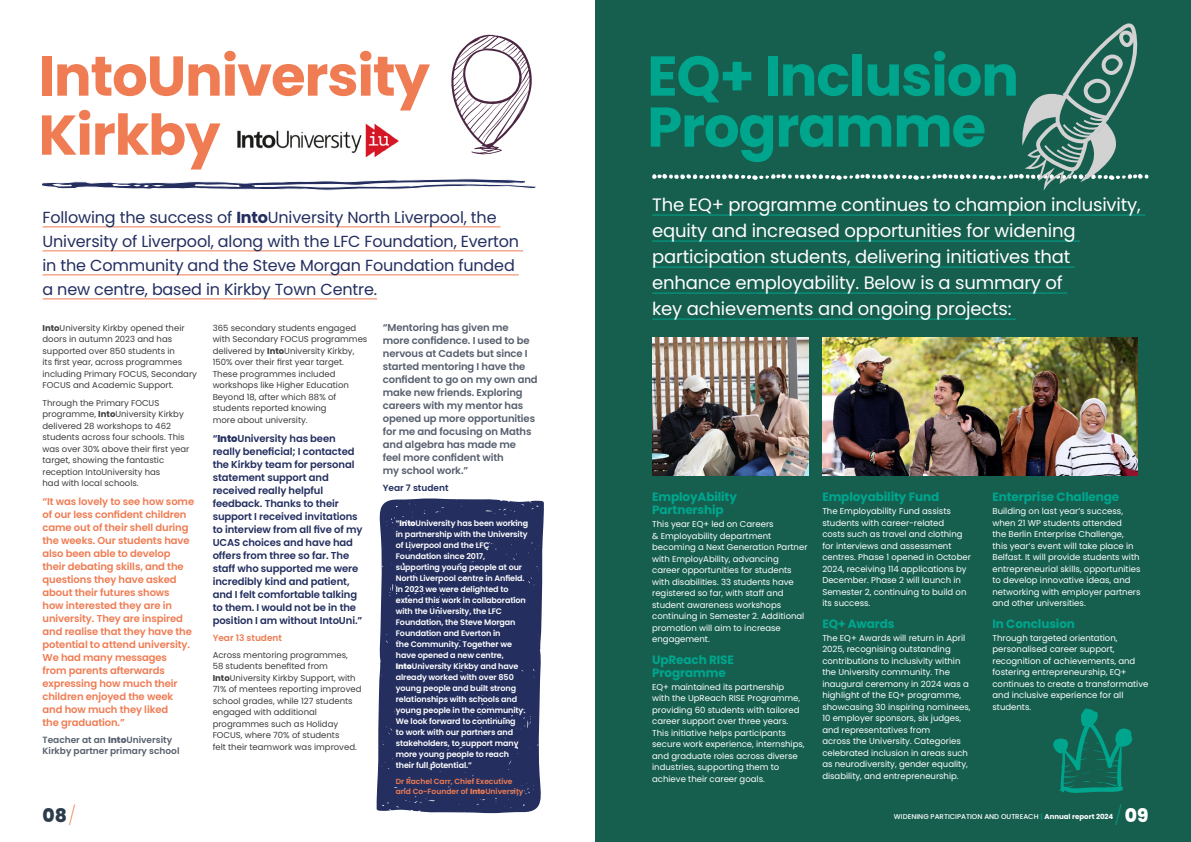
<style>
.page{position:relative;width:1191px;height:842px;background:#fff}
.page>*{position:absolute;margin:0;border:0;box-sizing:border-box;transform-origin:0 0}
.t1{font:700 56px/51px "Poppins";letter-spacing:-.02em;color:#00a58d}
.t2{font:700 56px/59px "Poppins";letter-spacing:-.02em;color:#ef7c53}
.t3{font:800 18.7px "Poppins";color:#2d3c4b}
.t4{font:800 18.7px "Poppins";color:#fff}
.t5{font:18px/26px "Poppins";letter-spacing:-.01em;color:#fff}
.t6{font:16px/24px "Poppins";letter-spacing:-.01em;color:#242f60}
.t7{font:700 12px/13px "Poppins";letter-spacing:-.01em;color:#00a58d}
.t8{font:600 10px/13px "Poppins";letter-spacing:-.01em;color:#ef7c53}
.t9{font:600 10px/13px "Poppins";letter-spacing:-.01em;color:#242f60}
.t10{font:600 10px/13px "Poppins";letter-spacing:-.01em;color:#57606e}
.t11{font:600 9px/11.5px "Poppins";color:#57606e}
.t12{font:600 9px "Poppins";color:#ef7c53}
.t13{font:600 9px "Poppins";color:#242f60}
.t14{font:8.5px/11.5px "Poppins";color:#fff}
.t15{font:8.5px/11.5px "Poppins";color:#3c3c3b}
.t16{font:600 8px/11px "Poppins";letter-spacing:-.01em;color:#fff}
.t17{font:600 7.5px/10px "Poppins";color:#ef7c53}
.t18{font:500 7px "Poppins";color:#fff}
.s1{font-weight:700}
.s2{font-weight:800}
.s3{font-weight:200;color:#ef7c53}
.s4{color:#00a58d}
.s5{font-weight:200;color:#00a58d}
</style>
<div class="page">
<svg style="left:376px;top:498px;width:168px;height:316px;background:#303a69"></svg>
<div style="left:595px;top:0;width:596px;height:842px;background:#165f4f"></div>
<hr style="left:652px;top:215px;width:493px;height:1px;background:#00a58d">
<hr style="left:652px;top:241px;width:428px;height:1px;background:#00a58d">
<hr style="left:652px;top:267px;width:422px;height:1px;background:#00a58d">
<hr style="left:652px;top:293px;width:415px;height:1px;background:#00a58d">
<hr style="left:652px;top:319px;width:364px;height:1px;background:#00a58d">
<hr style="left:43px;top:227px;width:457px;height:1px;background:#ef7c53">
<hr style="left:43px;top:251px;width:480px;height:1px;background:#ef7c53">
<hr style="left:43px;top:275px;width:476px;height:1px;background:#ef7c53">
<hr style="left:43px;top:299px;width:334px;height:1px;background:#ef7c53">
<svg style="left:42px;top:178px;width:494px;height:13px"></svg>
<img style="left:237px;top:123px;width:162px;height:35px">
<img style="left:652px;top:337px;width:156px;height:138px">
<img style="left:822px;top:337px;width:315px;height:138px">
<svg style="left:451px;top:34px;width:81px;height:121px"></svg>
<svg style="left:652px;top:23px;width:496px;height:168px"></svg>
<svg style="left:1053px;top:708px;width:79px;height:85px"></svg>
<h1 class="t2" style="left:38px;top:47px;width:393px">IntoUniversity<br>Kirkby</h1>
<h3 class="t6" style="left:43px;top:205px;width:478px">Following the success of <span class="s1">Into</span>University North Liverpool, the University of Liverpool, along with the LFC Foundation, Everton in the Community and the Steve Morgan Foundation funded a new centre, based in Kirkby Town Centre.</h3>
<p class="t15" style="left:43px;top:322px;width:156px"><span class="s1">Into</span>University Kirkby opened their doors in autumn 2023 and has supported over 850 students in<br>its first year, across programmes including Primary FOCUS, Secondary<br>FOCUS and Academic Support.</p>
<p class="t15" style="left:43px;top:397px;width:148px">Through the Primary FOCUS programme, <span class="s1">Into</span>University Kirkby delivered 28 workshops to 462 students across four schools. This was over 30% above their first year target, showing the fantastic reception IntoUniversity has<br>had with local schools.</p>
<p class="t8" style="left:43px;top:495px;width:153px">“It was lovely to see how some of our less confident children came out of their shell during the weeks. Our students have also been able to develop their debating skills, and the questions they have asked about their futures shows<br>how interested they are in university. They are inspired and realise that they have the potential to attend university.<br>We had many messages<br>from parents afterwards expressing how much their children enjoyed the week and how much they liked<br>the graduation.”</p>
<p class="t11" style="left:43px;top:734px;width:138px">Teacher at an <span class="s2">Into</span>University<br>Kirkby partner primary school</p>
<p class="t15" style="left:213px;top:322px;width:156px">365 secondary students engaged with Secondary FOCUS programmes delivered by <span class="s1">Into</span>University Kirkby,<br>150% over their first year target.<br>These programmes included workshops like Higher Education<br>Beyond 18, after which 88% of students reported knowing<br>more about university.</p>
<p class="t9" style="left:213px;top:432px;width:151px">“<span class="s2">Into</span>University has been really beneficial; I contacted the Kirkby team for personal statement support and received really helpful feedback. Thanks to their support I received invitations to interview from all five of my<br>UCAS choices and have had offers from three so far. The staff who supported me were incredibly kind and patient, and I felt comfortable talking to them. I would not be in the position I am without IntoUni.”</p>
<p class="t12" style="left:213px;top:632px;width:71px">Year 13 student</p>
<p class="t15" style="left:213px;top:649px;width:150px">Across mentoring programmes,<br>58 students benefited from<br><span class="s1">Into</span>University Kirkby Support, with<br>71% of mentees reporting improved school grades, while 127 students engaged with additional programmes such as Holiday<br>FOCUS, where 70% of students<br>felt their teamwork was improved.</p>
<h2 class="t3" style="left:43px;top:804px;width:35px">08 <span class="s3">/</span></h2>
<p class="t10" style="left:383px;top:321px;width:156px">“Mentoring has given me more confidence. I used to be nervous at Cadets but since I started mentoring I have the confident to go on my own and make new friends. Exploring careers with my mentor has opened up more opportunities for me and focusing on Maths and algebra has made me<br>feel more confident with<br>my school work.”</p>
<p class="t13" style="left:383px;top:483px;width:67px">Year 7 student</p>
<p class="t16" style="left:396px;top:518px;width:134px">“<span class="s2">Into</span>University has been working in partnership with the University of Liverpool and the LFC<br>Foundation since 2017, supporting young people at our<br>North Liverpool centre in Anfield.<br>In 2023 we were delighted to extend this work in collaboration with the University, the LFC<br>Foundation, the Steve Morgan<br>Foundation and Everton in<br>the Community. Together we have opened a new centre,<br><span class="s2">Into</span>University Kirkby and have already worked with over 850 young people and built strong relationships with schools and young people in the community.<br>We look forward to continuing<br>to work with our partners and stakeholders, to support many more young people to reach their full potential.”</p>
<p class="t17" style="left:396px;top:776px;width:129px">Dr Rachel Carr, Chief Executive and Co-Founder of <span class="s2">Into</span>University</p>
<h1 class="t1" style="left:647px;top:51px;width:373px">EQ+ Inclusion<br>Programme</h1>
<p class="t5" style="left:652px;top:192px;width:490px">The EQ+ programme continues to champion inclusivity, equity and increased opportunities for widening participation students, delivering initiatives that enhance employability. Below is a summary of<br>key achievements and ongoing projects:</p>
<h3 class="t7" style="left:652px;top:491px;width:86px">EmployAbility<br>Partnership</h3>
<p class="t14" style="left:652px;top:519px;width:157px">This year EQ+ led on Careers<br>&amp; Employability department becoming a Next Generation Partner with EmployAbility, advancing career opportunities for students with disabilities. 33 students have registered so far, with staff and student awareness workshops continuing in Semester 2. Additional promotion will aim to increase engagement.</p>
<h3 class="t7" style="left:652px;top:653px;width:83px">UpReach RISE<br>Programme</h3>
<p class="t14" style="left:652px;top:681px;width:154px">EQ+ maintained its partnership<br>with the UpReach RISE Programme, providing 60 students with tailored career support over three years.<br>This initiative helps participants secure work experience, internships, and graduate roles across diverse industries, supporting them to achieve their career goals.</p>
<h3 class="t7" style="left:822px;top:491px;width:118px">Employability Fund</h3>
<p class="t14" style="left:822px;top:506px;width:150px">The Employability Fund assists students with career-related<br>costs such as travel and clothing for interviews and assessment centres. Phase 1 opened in October<br>2024, receiving 114 applications by<br>December. Phase 2 will launch in<br>Semester 2, continuing to build on its success.</p>
<h3 class="t7" style="left:822px;top:617px;width:74px">EQ+ Awards</h3>
<p class="t14" style="left:822px;top:632px;width:150px">The EQ+ Awards will return in April 2025, recognising outstanding contributions to inclusivity within the University community. The inaugural ceremony in 2024 was a highlight of the EQ+ programme, showcasing 30 inspiring nominees, 10 employer sponsors, six judges, and representatives from<br>across the University. Categories celebrated inclusion in areas such as neurodiversity, gender equality, disability, and entrepreneurship.</p>
<h3 class="t7" style="left:992px;top:491px;width:128px">Enterprise Challenge</h3>
<p class="t14" style="left:992px;top:506px;width:150px">Building on last year’s success, when 21 WP students attended<br>the Berlin Enterprise Challenge, this year’s event will take place in Belfast. It will provide students with entrepreneurial skills, opportunities to develop innovative ideas, and networking with employer partners and other universities.</p>
<h3 class="t7" style="left:992px;top:617px;width:84px">In Conclusion</h3>
<p class="t14" style="left:992px;top:632px;width:157px">Through targeted orientation, personalised career support, recognition of achievements, and fostering entrepreneurship, EQ+ continues to create a transformative and inclusive experience for all students.</p>
<p class="t18" style="left:894px;top:813px;width:221px">WIDENING PARTICIPATION AND OUTREACH <span class="s4">|</span> <span class="s1">Annual report 2024</span></p>
<h2 class="t4" style="left:1114px;top:804px;width:35px"><span class="s5">/</span>09</h2>
</div>
